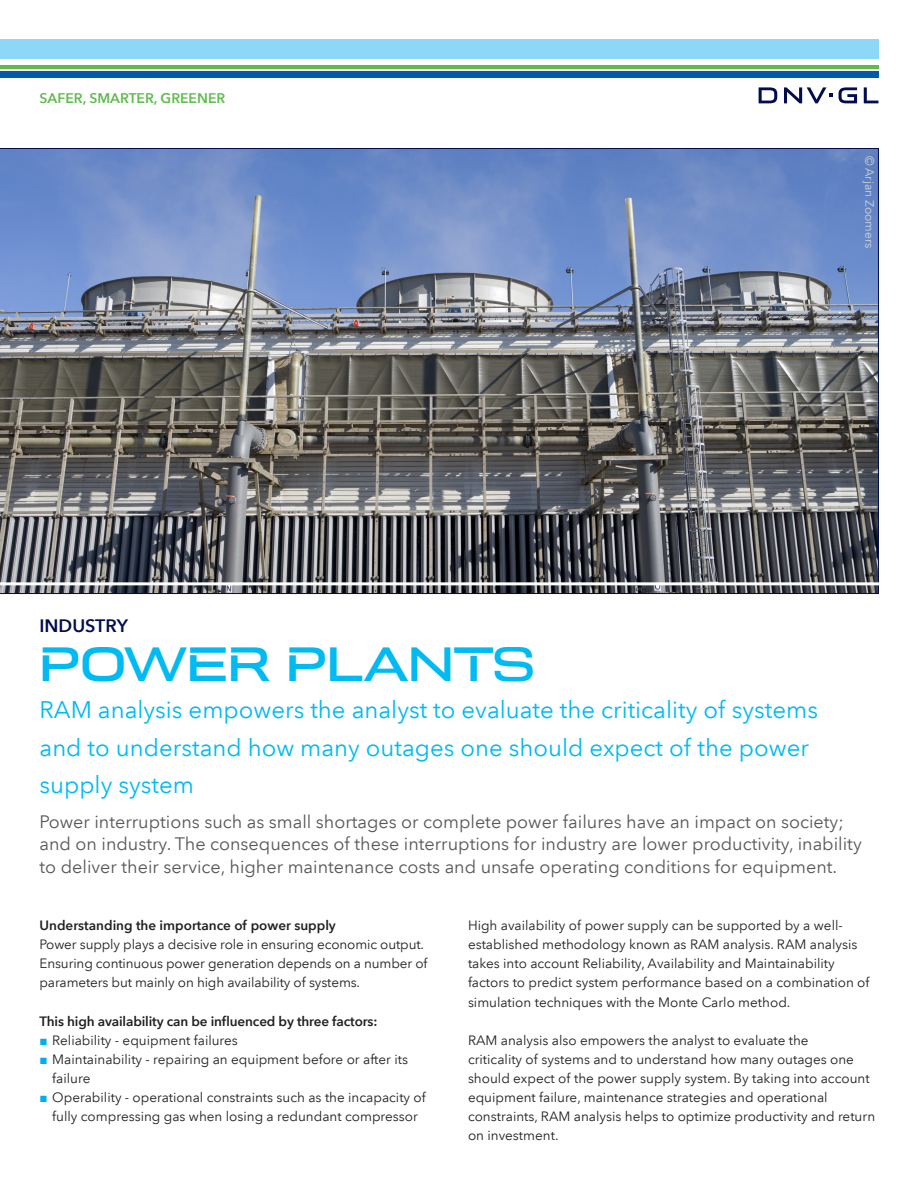
<style>
.page{position:relative;width:918px;height:1188px;background:#fff}
.page>*{position:absolute;margin:0;border:0;box-sizing:border-box;transform-origin:0 0}
.DNV_GL_Flyer_Heading{font:500 48px "Broader View";color:#00baf1}
.DNV_GL_Flyer_seconda{font:24px/37.5px "Avenir Next LT Pro";color:#00baf1}
.DNV_GL_Summary{font:18px/22.5px "Avenir Next LT Pro";color:#57585a}
.DNV_GL_Vignette_titl{font:600 18px "Avenir Next LT Pro";color:#010d4f}
.t1{font:600 13.95px "Avenir Next LT Pro";color:#5fbb4e}
.DNV_GL_Body_bullet{font:13.5px/19px "Avenir Next LT Pro";color:#231f20}
.DNV_GL_Body{font:13.5px/19px "Avenir Next LT Pro";letter-spacing:-.01em;color:#231f20}
.DNV_GL_Body-2{font:600 13.5px "Avenir Next LT Pro";letter-spacing:-.01em;color:#231f20}
.DNV_GL_Photo_credits{font:12px "Avenir Next LT Pro";color:#d1d2d4}
.s1{font-family:"Arial";color:#00aeef}
</style>
<div class="page">
<div style="left:0;top:40px;width:878px;height:19px;background:#8dd7f7"></div>
<hr style="left:0;top:65px;width:878px;height:3px;background:#5fbb4e">
<div style="left:0;top:71px;width:878px;height:7px;background:#015aaa"></div>
<svg style="left:864px;top:87px;width:14px;height:16px"></svg>
<svg style="left:839px;top:87px;width:18px;height:16px"></svg>
<svg style="left:759px;top:87px;width:18px;height:16px"></svg>
<svg style="left:784px;top:87px;width:49px;height:16px"></svg>
<svg style="left:0;top:148px;width:879px;height:446px;background:#6e778a"></svg>
<hr style="left:0;top:582px;width:880px;height:3px;background:#fff">
<p class="t1" style="left:40px;top:90px;width:187px">SAFER, SMARTER, GREENER</p>
<p class="DNV_GL_Photo_credits" style="left:877px;top:156px;width:94px;rotate:90deg">© Arjan Zoomers</p>
<p class="DNV_GL_Vignette_titl" style="left:40px;top:615px;width:90px">INDUSTRY</p>
<p class="DNV_GL_Flyer_Heading" style="left:40px;top:634px;width:498px">POWER PLANTS</p>
<p class="DNV_GL_Flyer_seconda" style="left:40px;top:691px;width:780px">RAM analysis empowers the analyst to evaluate the criticality of systems and to understand how many outages one should expect of the power supply system</p>
<p class="DNV_GL_Summary" style="left:40px;top:810px;width:824px">Power interruptions such as small shortages or complete power failures have an impact on society; and on industry. The consequences of these interruptions for industry are lower productivity, inability to deliver their service, higher maintenance costs and unsafe operating conditions for equipment.</p>
<p class="DNV_GL_Body-2" style="left:40px;top:917px;width:298px">Understanding the importance of power supply</p>
<p class="DNV_GL_Body" style="left:40px;top:935px;width:389px">Power supply plays a decisive role in ensuring economic output.<br>Ensuring continuous power generation depends on a number of parameters but mainly on high availability of systems.</p>
<p class="DNV_GL_Body-2" style="left:40px;top:1013px;width:339px">This high availability can be influenced by three factors:</p>
<p class="DNV_GL_Body_bullet" style="left:40px;top:1030px;width:200px"><span class="s1">■</span> Reliability - equipment failures</p>
<p class="DNV_GL_Body_bullet" style="left:52px;top:1049px;width:357px;text-indent:-13px"><span class="s1">■</span> Maintainability - repairing an equipment before or after its failure</p>
<p class="DNV_GL_Body_bullet" style="left:40px;top:1088px;width:388px;text-align:center"><span class="s1">■</span> Operability - operational constraints such as the incapacity of fully compressing gas when losing a redundant compressor</p>
<p class="DNV_GL_Body_bullet" style="left:468px;top:916px;width:403px">High availability of power supply can be supported by a well&shy;established methodology known as RAM analysis. RAM analysis takes into account Reliability, Availability and Maintainability factors to predict system performance based on a combination of simulation techniques with the Monte Carlo method.</p>
<p class="DNV_GL_Body_bullet" style="left:468px;top:1030px;width:409px">RAM analysis also empowers the analyst to evaluate the<br>criticality of systems and to understand how many outages one should expect of the power supply system. By taking into account equipment failure, maintenance strategies and operational constraints, RAM analysis helps to optimize productivity and return on investment.</p>
</div>
